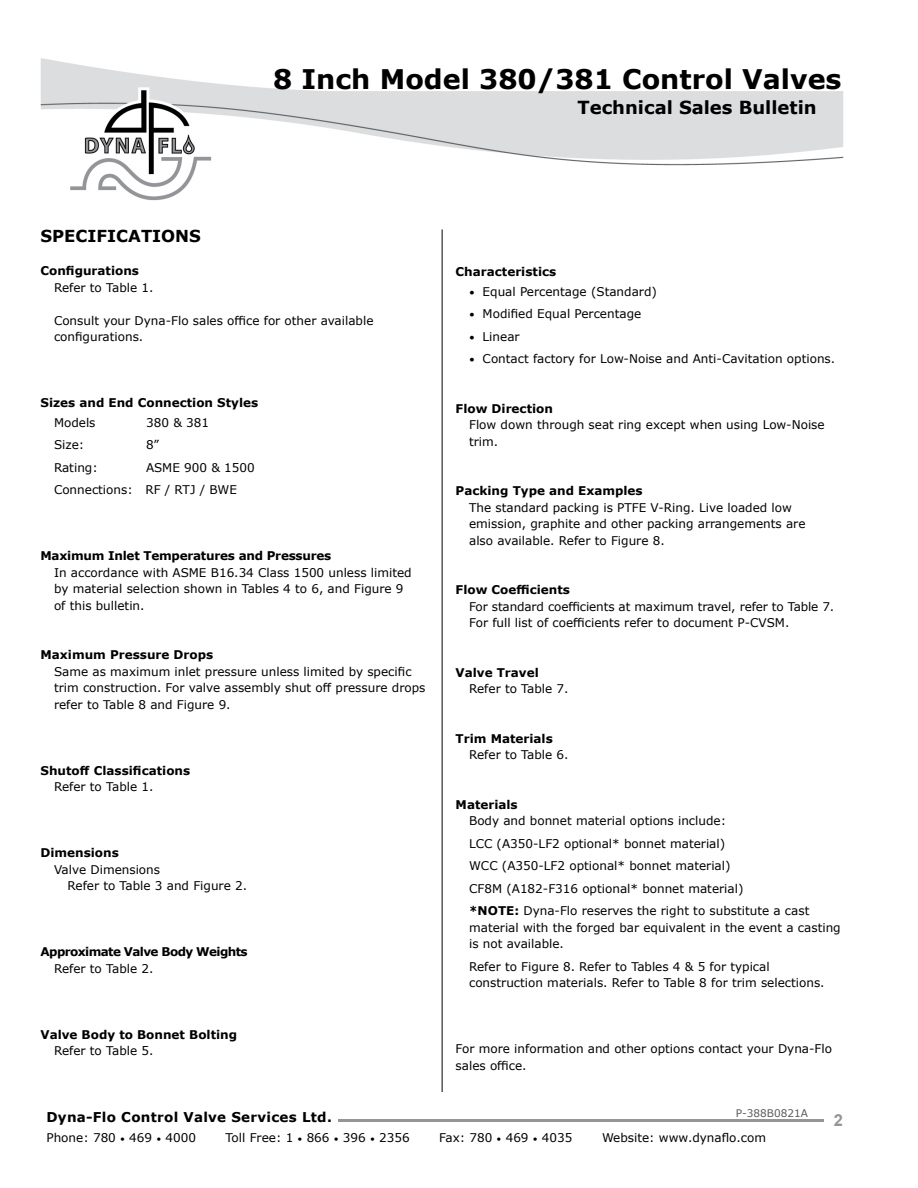
<style>
.page{position:relative;width:918px;height:1188px;background:#fff}
.page>*{position:absolute;margin:0;border:0;box-sizing:border-box;transform-origin:0 0}
.t1{font:700 27px "Verdana";color:#000}
.t2{font:700 18px "Verdana";color:#000}
.t3{font:700 16.5px "Verdana";color:#000}
.t4{font:700 16.5px "Arial";color:#939598}
.t5{font:700 13.5px "Verdana";letter-spacing:.02em;color:#000}
.t6{font:12px/16.5px "Verdana";color:#000}
.t7{font:700 12px "Verdana";color:#000}
.t8{font:700 12px "Verdana";letter-spacing:-.02em;color:#000}
.t9{font:700 12px "Verdana";letter-spacing:-.05em;color:#000}
.t10{font:10.5px "Verdana";color:#5a5b5d}
.s1{font-size:10.5px}
.s2{font-weight:700}
.s3{font-size:9px}
</style>
<div class="page">
<img style="left:41px;top:58px;width:803px;height:143px">
<hr style="left:338px;top:1120px;width:486px;height:2px;background:#939598">
<hr style="left:442px;top:230px;width:1px;height:862px;background:#000">
<h1 class="t1" style="left:273px;top:60px;width:570px">8 Inch Model 380/381 Control Valves</h1>
<h2 class="t2" style="left:578px;top:95px;width:241px">Technical Sales Bulletin</h2>
<h3 class="t3" style="left:40px;top:224px;width:162px">SPECIFICATIONS</h3>
<p class="t7" style="left:40px;top:262px;width:100px">Configurations</p>
<p class="t6" style="left:54px;top:279px;width:101px">Refer to Table 1.</p>
<p class="t6" style="left:54px;top:312px;width:321px">Consult your Dyna-Flo sales office for other available configurations.</p>
<p class="t7" style="left:40px;top:394px;width:219px">Sizes and End Connection Styles</p>
<p class="t6" style="left:54px;top:414px;width:43px">Models</p>
<p class="t6" style="left:146px;top:414px;width:64px">380 &amp; 381</p>
<p class="t6" style="left:54px;top:436px;width:32px">Size:</p>
<p class="t6" style="left:146px;top:436px;width:15px">8”</p>
<p class="t6" style="left:54px;top:459px;width:45px">Rating:</p>
<p class="t6" style="left:54px;top:456px;width:202px;line-height:22.5px;text-indent:92px">ASME 900 &amp; 1500<br>Connections: RF / RTJ / BWE</p>
<p class="t8" style="left:40px;top:547px;width:292px">Maximum Inlet Temperatures and Pressures</p>
<p class="t6" style="left:54px;top:564px;width:359px">In accordance with ASME B16.34 Class 1500 unless limited by material selection shown in Tables 4 to 6, and Figure 9 of this bulletin.</p>
<p class="t7" style="left:40px;top:646px;width:174px">Maximum Pressure Drops</p>
<p class="t6" style="left:54px;top:663px;width:373px">Same as maximum inlet pressure unless limited by specific trim construction. For valve assembly shut off pressure drops refer to Table 8 and Figure 9.</p>
<p class="t7" style="left:40px;top:762px;width:151px">Shutoff Classifications</p>
<p class="t6" style="left:54px;top:778px;width:101px">Refer to Table 1.</p>
<p class="t7" style="left:40px;top:844px;width:80px">Dimensions</p>
<p class="t6" style="left:68px;top:861px;width:181px;text-indent:-14px">Valve Dimensions<br>Refer to Table 3 and Figure 2.</p>
<p class="t9" style="left:40px;top:943px;width:209px">Approximate Valve Body Weights</p>
<p class="t6" style="left:54px;top:960px;width:101px">Refer to Table 2.</p>
<p class="t7" style="left:40px;top:1026px;width:198px">Valve Body to Bonnet Bolting</p>
<p class="t6" style="left:54px;top:1042px;width:101px">Refer to Table 5.</p>
<p class="t7" style="left:456px;top:263px;width:102px">Characteristics</p>
<p class="t6" style="left:469px;top:283px;width:189px"><span class="s1">•</span> Equal Percentage (Standard)</p>
<p class="t6" style="left:469px;top:305px;width:174px"><span class="s1">•</span> Modified Equal Percentage</p>
<p class="t6" style="left:469px;top:328px;width:52px"><span class="s1">•</span> Linear</p>
<p class="t6" style="left:469px;top:350px;width:368px"><span class="s1">•</span> Contact factory for Low-Noise and Anti-Cavitation options.</p>
<p class="t7" style="left:456px;top:400px;width:99px">Flow Direction</p>
<p class="t6" style="left:469px;top:416px;width:357px">Flow down through seat ring except when using Low-Noise trim.</p>
<p class="t7" style="left:456px;top:482px;width:189px">Packing Type and Examples</p>
<p class="t6" style="left:469px;top:499px;width:338px">The standard packing is PTFE V-Ring. Live loaded low emission, graphite and other packing arrangements are also available. Refer to Figure 8.</p>
<p class="t7" style="left:456px;top:581px;width:116px">Flow Coefficients</p>
<p class="t6" style="left:469px;top:598px;width:367px">For standard coefficients at maximum travel, refer to Table 7.<br>For full list of coefficients refer to document P-CVSM.</p>
<p class="t7" style="left:456px;top:664px;width:85px">Valve Travel</p>
<p class="t6" style="left:469px;top:680px;width:101px">Refer to Table 7.</p>
<p class="t7" style="left:456px;top:730px;width:99px">Trim Materials</p>
<p class="t6" style="left:469px;top:746px;width:101px">Refer to Table 6.</p>
<p class="t7" style="left:456px;top:796px;width:64px">Materials</p>
<p class="t6" style="left:469px;top:809px;width:342px;line-height:22.5px">Body and bonnet material options include:<br>LCC (A350-LF2 optional* bonnet material)<br>WCC (A350-LF2 optional* bonnet material)<br>CF8M (A182-F316 optional* bonnet material)<br><span class="s2">*NOTE:</span> Dyna-Flo reserves the right to substitute a cast</p>
<p class="t6" style="left:469px;top:919px;width:373px">material with the forged bar equivalent in the event a casting is not available.</p>
<p class="t6" style="left:469px;top:958px;width:357px">Refer to Figure 8. Refer to Tables 4 &amp; 5 for typical construction materials. Refer to Table 8 for trim selections.</p>
<p class="t6" style="left:456px;top:1040px;width:378px">For more information and other options contact your Dyna-Flo sales office.</p>
<p class="t10" style="left:736px;top:1106px;width:74px">P-388B0821A</p>
<p class="t5" style="left:46px;top:1108px;width:287px">Dyna-Flo Control Valve Services Ltd.</p>
<p class="t6" style="left:46px;top:1130px;width:151px">Phone: 780 <span class="s3">•</span> 469 <span class="s3">•</span> 4000</p>
<p class="t6" style="left:226px;top:1130px;width:186px">Toll Free: 1 <span class="s3">•</span> 866 <span class="s3">•</span> 396 <span class="s3">•</span> 2356</p>
<p class="t6" style="left:439px;top:1130px;width:135px">Fax: 780 <span class="s3">•</span> 469 <span class="s3">•</span> 4035</p>
<p class="t6" style="left:602px;top:1130px;width:165px">Website: www.dynaflo.com</p>
<h3 class="t4" style="left:834px;top:1108px;width:11px">2</h3>
</div>
